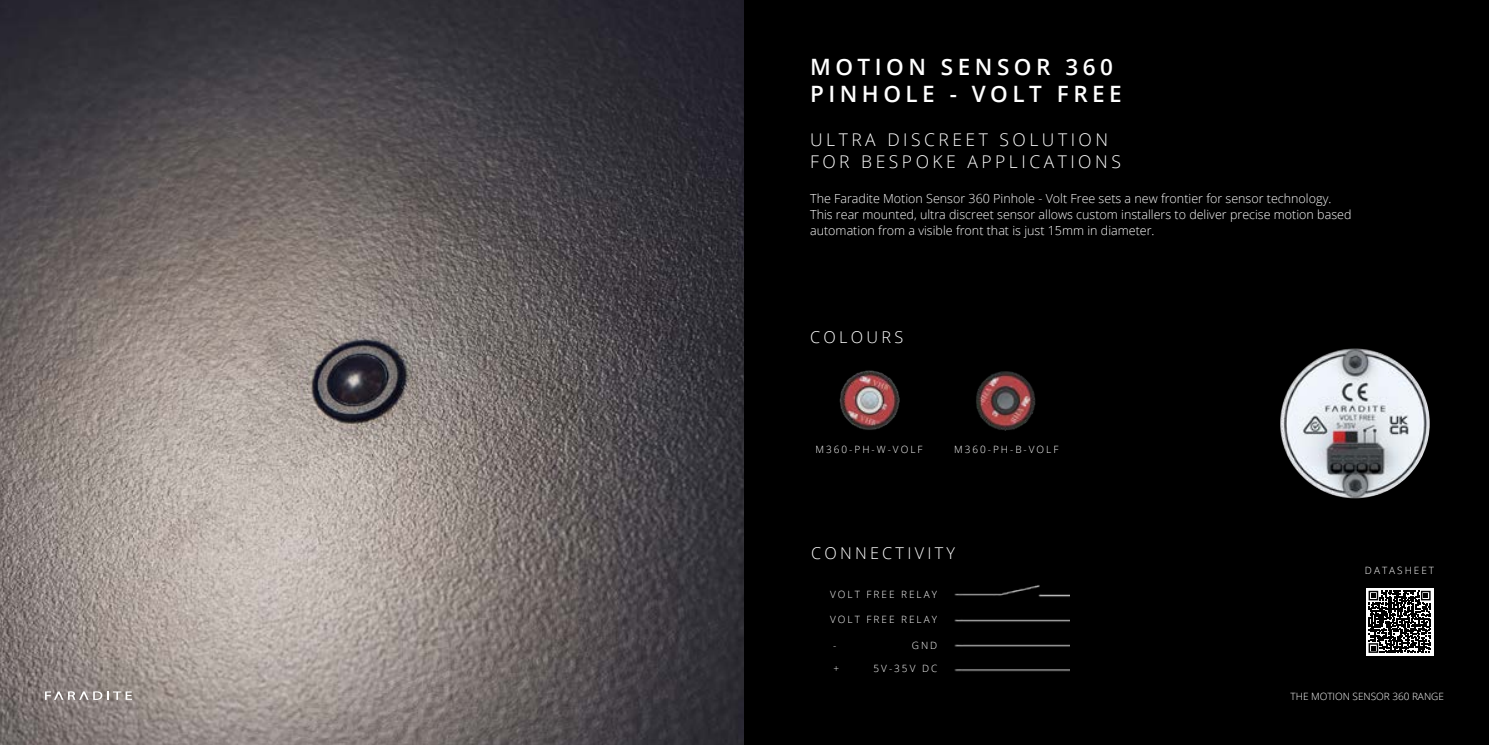
<style>
.page{position:relative;width:1489px;height:745px;background:#fff}
.page>*{position:absolute;margin:0;border:0;box-sizing:border-box;transform-origin:0 0}
.t1{font:600 22.5px/27px "Open Sans";letter-spacing:.2em;color:#fff}
.t2{font:300 17.5px/22.5px "Open Sans";letter-spacing:.2em;color:#fff}
.t3{font:300 16.25px "Open Sans";letter-spacing:.2em;color:#fff}
.t4{font:300 12.5px/16.2px "Open Sans";color:#fff}
.t5{font:300 10px "Open Sans";letter-spacing:.2em;color:#fff}
.t6{font:300 10px "Open Sans";color:#fff}
</style>
<div class="page">
<img style="left:0;top:0;width:744px;height:744px">
<svg style="left:45px;top:691px;width:87px;height:8px"></svg>
<div style="left:744px;top:0;width:744px;height:744px;background:#000"></div>
<div style="left:1365px;top:587px;width:68px;height:68px;background:linear-gradient(to right,#fff,#fff)"></div>
<svg style="left:1368px;top:590px;width:62px;height:62px"></svg>
<img style="left:976px;top:371px;width:60px;height:60px">
<img style="left:954px;top:585px;width:115px;height:87px">
<img style="left:839px;top:370px;width:61px;height:60px">
<img style="left:1279px;top:348px;width:150px;height:150px;border-radius:75px">
<h1 class="t1" style="left:810px;top:53px;width:313px">MOTION SENSOR 360<br>PINHOLE - VOLT FREE</h1>
<h2 class="t2" style="left:810px;top:128px;width:312px">ULTRA DISCREET SOLUTION<br>FOR BESPOKE APPLICATIONS</h2>
<p class="t4" style="left:810px;top:190px;width:543px">The Faradite Motion Sensor 360 Pinhole - Volt Free sets a new frontier for sensor technology.<br>This rear mounted, ultra discreet sensor allows custom installers to deliver precise motion based automation from a visible front that is just 15mm in diameter.</p>
<h3 class="t3" style="left:810px;top:326px;width:94px">COLOURS</h3>
<p class="t5" style="left:815px;top:442px;width:108px">M360-PH-W-VOLF</p>
<p class="t5" style="left:954px;top:442px;width:106px">M360-PH-B-VOLF</p>
<h3 class="t3" style="left:811px;top:541px;width:145px">CONNECTIVITY</h3>
<p class="t5" style="left:830px;top:587px;width:108px">VOLT FREE RELAY</p>
<p class="t5" style="left:830px;top:612px;width:108px">VOLT FREE RELAY</p>
<p class="t5" style="left:911px;top:638px;width:27px">GND</p>
<p class="t5" style="left:833px;top:661px;width:7px">+</p>
<p class="t5" style="left:873px;top:661px;width:65px">5V-35V DC</p>
<p class="t5" style="left:1364px;top:563px;width:71px">DATASHEET</p>
<p class="t6" style="left:1290px;top:689px;width:155px">THE MOTION SENSOR 360 RANGE</p>
</div>
